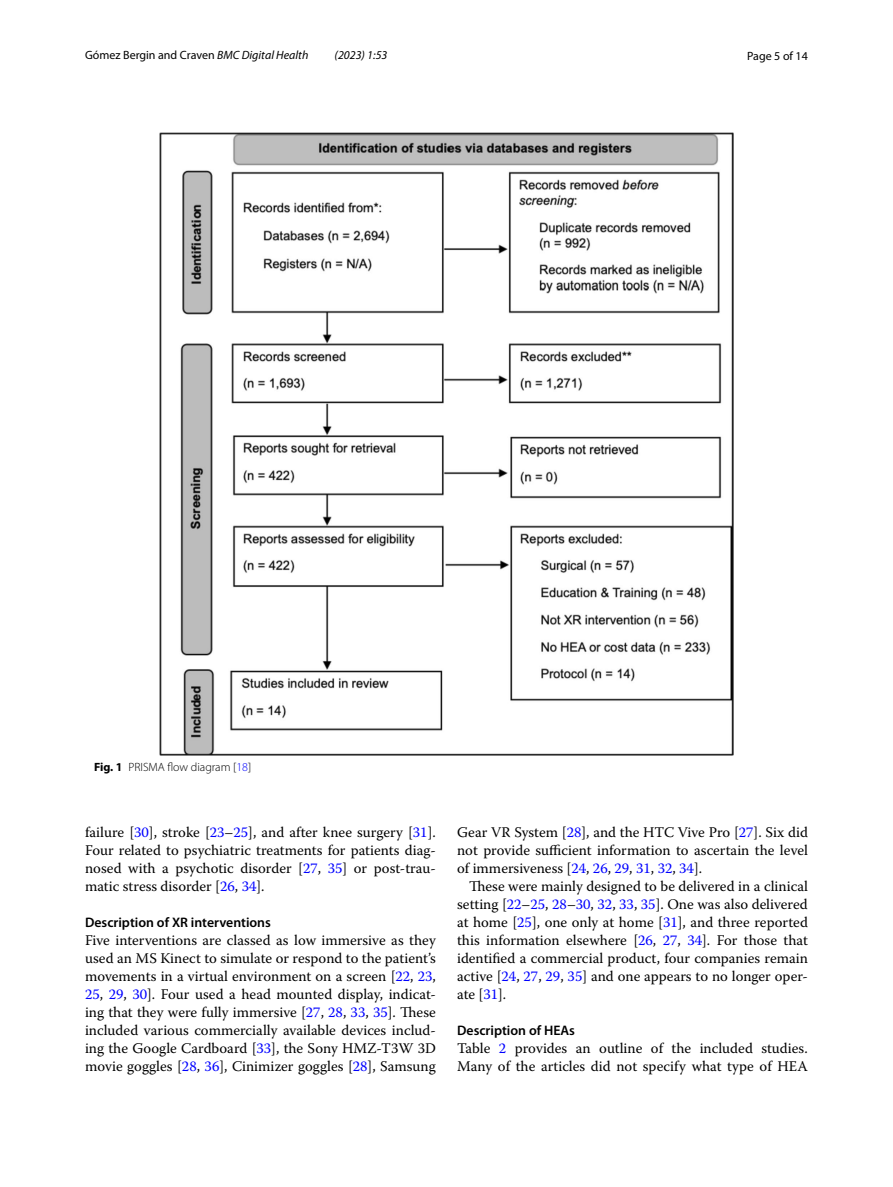
<style>
.page{position:relative;width:893px;height:1187px;background:#fff}
.page>*{position:absolute;margin:0;border:0;box-sizing:border-box;transform-origin:0 0}
.t1{font:14.7px/18px "Warnock Pro";color:#000;text-align:justify}
.t2{font:600 13.8px "Myriad Pro";color:#000}
.t3{font:12px "Myriad Pro";color:#000}
.t4{font:300 12px "Myriad Pro";color:#000}
.t5{font:italic 12px "Myriad Pro";color:#000}
.s1{font-style:italic}
.s2{font-weight:700}
.s3{color:#00f}
</style>
<div class="page">
<img style="left:159px;top:133px;width:575px;height:622px">
<p class="t3" style="left:85px;top:48px;width:225px">Gómez Bergin and Craven <span class="s1">BMC Digital Health</span></p>
<p class="t5" style="left:335px;top:48px;width:54px">(2023) 1:53</p>
<p class="t3" style="left:747px;top:48px;width:62px">Page 5 of 14</p>
<p class="t4" style="left:94px;top:760px;width:159px"><span class="s2">Fig. 1</span> PRISMA flow diagram [<span class="s3">18</span>]</p>
<p class="t1" style="left:85px;top:822px;width:352px">failure [<span class="s3">30</span>], stroke [<span class="s3">23</span>–<span class="s3">25</span>], and after knee surgery [<span class="s3">31</span>].<br>Four related to psychiatric treatments for patients diag&shy;nosed with a psychotic disorder [<span class="s3">27</span>, <span class="s3">35</span>] or post-trau&shy;matic stress disorder [<span class="s3">26</span>, <span class="s3">34</span>].</p>
<p class="t2" style="left:85px;top:913px;width:187px">Description of XR interventions</p>
<p class="t1" style="left:85px;top:930px;width:352px">Five interventions are classed as low immersive as they used an MS Kinect to simulate or respond to the patient’s movements in a virtual environment on a screen [<span class="s3">22</span>, <span class="s3">23</span>, <span class="s3">25</span>, <span class="s3">29</span>, <span class="s3">30</span>]. Four used a head mounted display, indicat&shy;ing that they were fully immersive [<span class="s3">27</span>, <span class="s3">28</span>, <span class="s3">33</span>, <span class="s3">35</span>]. These included various commercially available devices includ&shy;ing the Google Cardboard [<span class="s3">33</span>], the Sony HMZ-T3W 3D movie goggles [<span class="s3">28</span>, <span class="s3">36</span>], Cinimizer goggles [<span class="s3">28</span>], Samsung</p>
<p class="t1" style="left:457px;top:822px;width:352px">Gear VR System [<span class="s3">28</span>], and the HTC Vive Pro [<span class="s3">27</span>]. Six did not provide sufficient information to ascertain the level of immersiveness [<span class="s3">24</span>, <span class="s3">26</span>, <span class="s3">29</span>, <span class="s3">31</span>, <span class="s3">32</span>, <span class="s3">34</span>].</p>
<p class="t1" style="left:457px;top:876px;width:352px;text-indent:12px">These were mainly designed to be delivered in a clinical setting [<span class="s3">22</span>–<span class="s3">25</span>, <span class="s3">28</span>–<span class="s3">30</span>, <span class="s3">32</span>, <span class="s3">33</span>, <span class="s3">35</span>]. One was also delivered at home [<span class="s3">25</span>], one only at home [<span class="s3">31</span>], and three reported this information elsewhere [<span class="s3">26</span>, <span class="s3">27</span>, <span class="s3">34</span>]. For those that identified a commercial product, four companies remain active [<span class="s3">24</span>, <span class="s3">27</span>, <span class="s3">29</span>, <span class="s3">35</span>] and one appears to no longer oper&shy;ate [<span class="s3">31</span>].</p>
<p class="t2" style="left:457px;top:1021px;width:119px">Description of HEAs</p>
<p class="t1" style="left:457px;top:1038px;width:352px">Table <span class="s3">2</span> provides an outline of the included studies.<br>Many of the articles did not specify what type of HEA</p>
</div>
